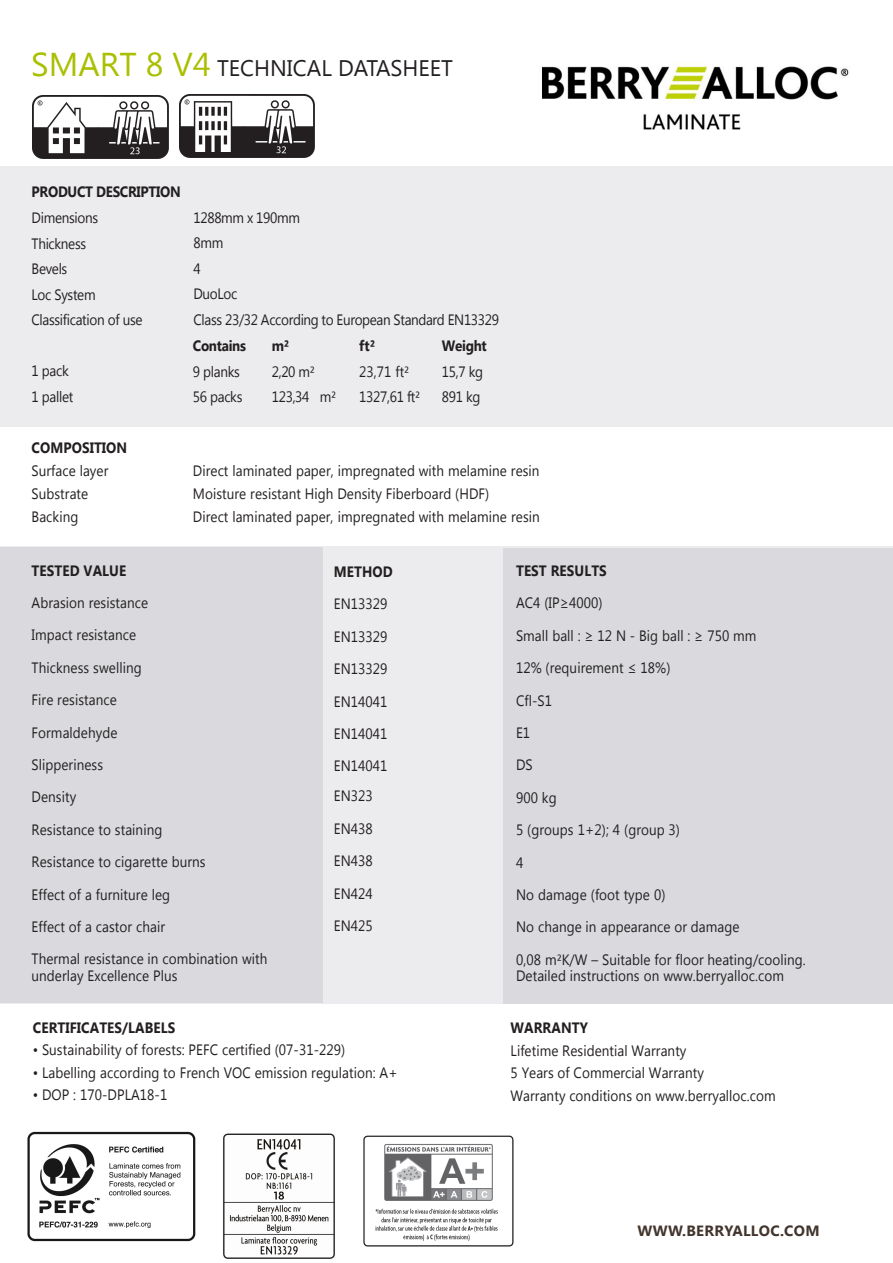
<style>
.page{position:relative;width:893px;height:1263px;background:#fff}
.page>*{position:absolute;margin:0;border:0;box-sizing:border-box;transform-origin:0 0}
.Vit2Print_ParagraphS{font:22.5px "Lao UI";color:#231f20}
.Vit2Print_ParagraphS-2{font:15px/32.4px "Lao UI";letter-spacing:.005em;color:#231f20;scale:.9 1}
.Vit2Print_ParagraphS-3{font:15px/25.5px "Lao UI";letter-spacing:-.025em;color:#231f20;scale:.9 1}
.t1{font:700 15px "Lao UI";letter-spacing:.005em;color:#231f20;scale:.9 1}
.Vit2Print_ParagraphS-4{font:15px/25.5px "Lao UI";letter-spacing:-.02em;color:#231f20;scale:.9 1}
.t2{font:700 15px "Lao UI";letter-spacing:-.02em;color:#231f20;scale:.9 1}
.t3{font:700 14.85px "Lao UI";letter-spacing:.02em;color:#42352d}
.s1{font-size:33px;color:#aabf00}
.s2{font-weight:700}
</style>
<div class="page">
<div style="left:0;top:167px;width:893px;height:260px;background:#ececee"></div>
<svg style="left:0;top:546px;width:893px;height:457px;background:#dddde1"></svg>
<img style="left:542px;top:62px;width:307px;height:68px">
<img style="left:27px;top:1131px;width:169px;height:111px">
<img style="left:33px;top:95px;width:136px;height:64px">
<img style="left:180px;top:95px;width:135px;height:63px">
<img style="left:363px;top:1135px;width:151px;height:112px">
<img style="left:223px;top:1133px;width:112px;height:126px">
<p class="Vit2Print_ParagraphS" style="left:31px;top:53px;width:423px"><span class="s1">SMART 8 V4</span> TECHNICAL DATASHEET</p>
<p class="Vit2Print_ParagraphS-3" style="left:32px;top:179px;width:167px"><span class="s2">PRODUCT DESCRIPTION<br></span>Dimensions<br>Thickness<br>Bevels<br>Loc System<br>Classification of use</p>
<p class="Vit2Print_ParagraphS-3" style="left:32px;top:357px;width:48px">1 pack<br>1 pallet</p>
<p class="Vit2Print_ParagraphS-3" style="left:193px;top:204px;width:341px">1288mm x 190mm<br>8mm<br>4<br>DuoLoc<br>Class 23/32 According to European Standard EN13329</p>
<p class="t2" style="left:193px;top:336px;width:61px">Contains</p>
<p class="Vit2Print_ParagraphS-4" style="left:193px;top:358px;width:57px">9 planks<br>56 packs</p>
<p class="t1" style="left:272px;top:336px;width:21px">m²</p>
<p class="Vit2Print_ParagraphS-4" style="left:272px;top:358px;width:73px">2,20 m²<br>123,34 m²</p>
<p class="t1" style="left:359px;top:336px;width:19px">ft²</p>
<p class="Vit2Print_ParagraphS-4" style="left:359px;top:358px;width:69px">23,71 ft²<br>1327,61 ft²</p>
<p class="t1" style="left:442px;top:336px;width:51px">Weight</p>
<p class="Vit2Print_ParagraphS-2" style="left:442px;top:358px;width:47px;line-height:25.5px">15,7 kg<br>891 kg</p>
<p class="Vit2Print_ParagraphS-2" style="left:32px;top:436px;width:108px;line-height:22.8px"><span class="s2">COMPOSITION<br></span>Surface layer<br>Substrate<br>Backing</p>
<p class="Vit2Print_ParagraphS-2" style="left:193px;top:459px;width:387px;line-height:22.8px">Direct laminated paper, impregnated with melamine resin<br>Moisture resistant High Density Fiberboard (HDF)<br>Direct laminated paper, impregnated with melamine resin</p>
<p class="t1" style="left:32px;top:560px;width:107px">TESTED VALUE</p>
<p class="Vit2Print_ParagraphS-2" style="left:32px;top:586px;width:264px">Abrasion resistance<br>Impact resistance<br>Thickness swelling<br>Fire resistance<br>Formaldehyde<br>Slipperiness<br>Density<br>Resistance to staining<br>Resistance to cigarette burns<br>Effect of a furniture leg<br>Effect of a castor chair<br>Thermal resistance in combination with</p>
<p class="Vit2Print_ParagraphS-2" style="left:32px;top:958px;width:164px">underlay Excellence Plus</p>
<p class="t1" style="left:334px;top:562px;width:67px">METHOD</p>
<p class="Vit2Print_ParagraphS-2" style="left:334px;top:587px;width:61px;text-align:justify">EN13329<br>EN13329<br>EN13329<br>EN14041<br>EN14041<br>EN14041</p>
<p class="Vit2Print_ParagraphS-2" style="left:334px;top:779px;width:45px">EN323</p>
<p class="Vit2Print_ParagraphS-2" style="left:334px;top:812px;width:45px;text-align:justify">EN438<br>EN438<br>EN424<br>EN425</p>
<p class="t1" style="left:33px;top:1017px;width:160px">CERTIFICATES/LABELS</p>
<p class="Vit2Print_ParagraphS-2" style="left:33px;top:1033px;width:349px">• Sustainability of forests: PEFC certified (07-31-229)</p>
<p class="Vit2Print_ParagraphS-2" style="left:33px;top:1055px;width:407px">• Labelling according to French VOC emission regulation: A+</p>
<p class="Vit2Print_ParagraphS-2" style="left:33px;top:1078px;width:151px">• DOP : 170-DPLA18-1</p>
<p class="t1" style="left:516px;top:560px;width:102px">TEST RESULTS</p>
<p class="Vit2Print_ParagraphS-2" style="left:516px;top:586px;width:324px">AC4 (IP≥4000)<br>Small ball : ≥ 12 N - Big ball : ≥ 750 mm<br>12% (requirement ≤ 18%)<br>Cfl-S1<br>E1<br>DS<br>900 kg<br>5 (groups 1+2); 4 (group 3)<br>4<br>No damage (foot type 0)<br>No change in appearance or damage<br>0,08 m²K/W – Suitable for floor heating/cooling.</p>
<p class="Vit2Print_ParagraphS-2" style="left:516px;top:959px;width:299px">Detailed instructions on www.berryalloc.com</p>
<p class="t1" style="left:511px;top:1018px;width:88px">WARRANTY</p>
<p class="Vit2Print_ParagraphS-2" style="left:511px;top:1038px;width:296px;line-height:22.5px">Lifetime Residential Warranty<br>5 Years of Commercial Warranty<br>Warranty conditions on www.berryalloc.com</p>
<p class="t3" style="left:638px;top:1220px;width:184px">WWW.BERRYALLOC.COM</p>
</div>
